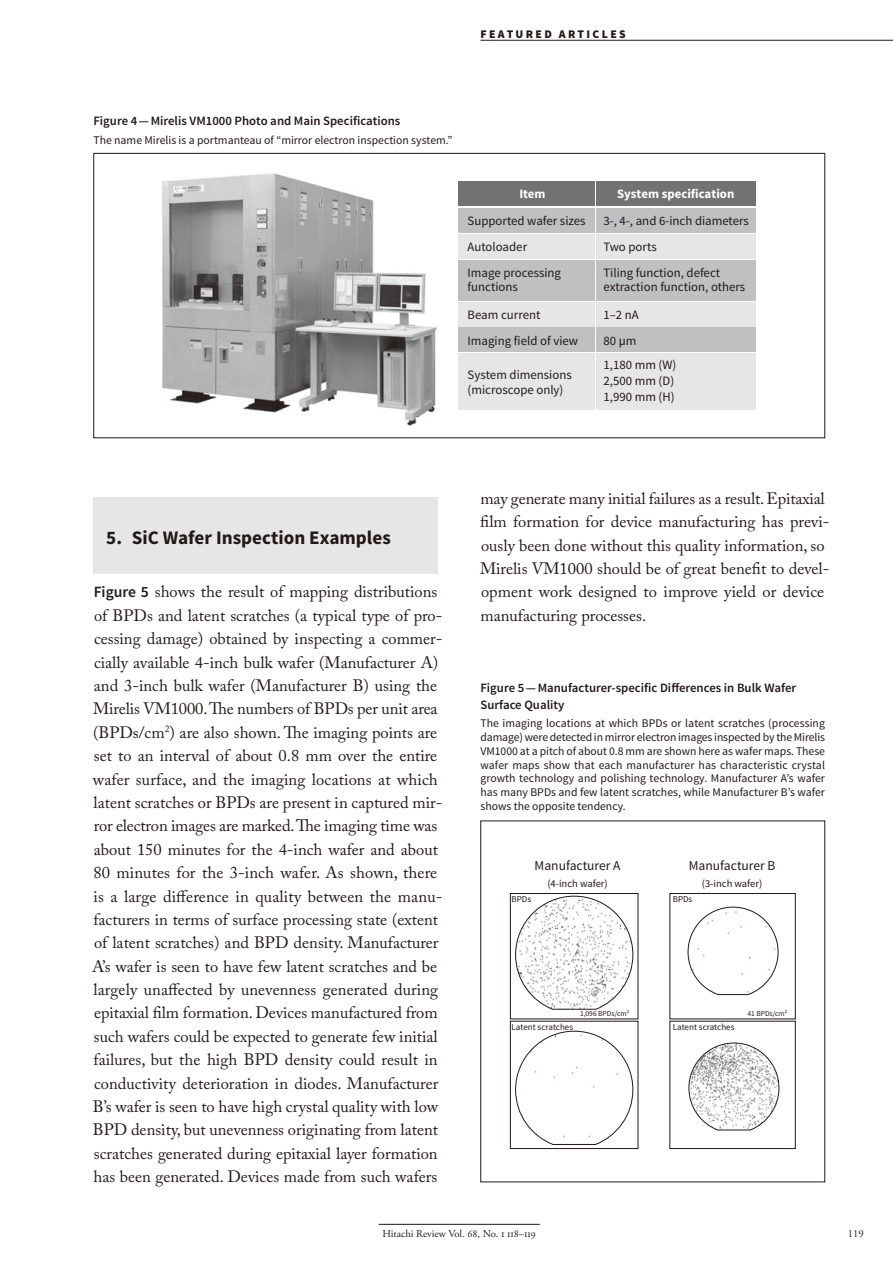
<style>
.page{position:relative;width:893px;height:1263px;background:#fff}
.page>*{position:absolute;margin:0;border:0;box-sizing:border-box;transform-origin:0 0}
.t1{font:700 19.2px "Source Sans Pro";color:#231916}
.t2{font:16.5px/23.4px "Adobe Caslon Pro";color:#231916}
.t3{font:13.5px "Source Sans Pro";color:#231916}
.t4{font:12.9px/25.8px "Source Sans Pro";color:#231916}
.t5{font:700 12.9px "Source Sans Pro";color:#fff}
.t6{font:600 12.75px/17px "Source Sans Pro";color:#231916}
.t7{font:11.7px/13.8px "Source Sans Pro";color:#231916;text-align:justify}
.t8{font:900 11.7px "Source Sans Pro";letter-spacing:.2em;color:#231916}
.t9{font:10.65px "Adobe Garamond Pro";color:#231916}
.t10{font:10.5px "Source Sans Pro";color:#231916}
.t11{font:9px "Source Sans Pro";color:#231916}
.t12{font:7.5px "Source Sans Pro";color:#231916}
.s1{font-family:"Source Sans Pro";font-weight:600;font-size:15.6px}
.s2{color:#fff}
</style>
<div class="page">
<hr style="left:379px;top:1224px;width:161px;height:1px;background:#231916">
<hr style="left:480px;top:40px;width:412px;height:1px;background:#231916">
<div style="left:94px;top:498px;width:344px;height:76px;background:#e6e6e7"></div>
<svg style="left:515px;top:895px;width:119px;height:115px"></svg>
<svg style="left:515px;top:1030px;width:119px;height:115px"></svg>
<svg style="left:687px;top:906px;width:92px;height:89px"></svg>
<svg style="left:688px;top:1042px;width:92px;height:89px"></svg>
<div style="left:510px;top:893px;width:128px;height:126px;border:1px solid #231916"></div>
<div style="left:510px;top:1021px;width:128px;height:128px;border:1px solid #231916"></div>
<div style="left:458px;top:181px;width:137px;height:25px;background:#727272"></div>
<div style="left:596px;top:181px;width:159px;height:25px;background:#727272"></div>
<div style="left:458px;top:208px;width:137px;height:25px;background:#bfc0c1"></div>
<div style="left:596px;top:208px;width:159px;height:25px;background:#bfc0c1"></div>
<div style="left:458px;top:234px;width:137px;height:25px;background:#e6e6e7"></div>
<div style="left:596px;top:234px;width:159px;height:25px;background:#e6e6e7"></div>
<div style="left:458px;top:302px;width:137px;height:24px;background:#e6e6e7"></div>
<div style="left:596px;top:302px;width:159px;height:24px;background:#e6e6e7"></div>
<div style="left:458px;top:327px;width:137px;height:25px;background:#bfc0c1"></div>
<div style="left:596px;top:327px;width:159px;height:25px;background:#bfc0c1"></div>
<div style="left:458px;top:353px;width:137px;height:56px;background:#e6e6e7"></div>
<div style="left:596px;top:353px;width:159px;height:56px;background:#e6e6e7"></div>
<div style="left:458px;top:260px;width:137px;height:41px;background:#bfc0c1"></div>
<div style="left:596px;top:260px;width:159px;height:41px;background:#bfc0c1"></div>
<img style="left:162px;top:173px;width:274px;height:253px">
<p class="t8" style="left:480px;top:27px;width:147px">FEATURED ARTICLES</p>
<p class="t6" style="left:94px;top:114px;width:308px">Figure 4 — Mirelis VM1000 Photo and Main Specifications</p>
<p class="t7" style="left:94px;top:134px;width:360px">The name Mirelis is a portmanteau of “mirror electron inspection system.”</p>
<p class="t5" style="left:519px;top:186px;width:28px">Item</p>
<p class="t5" style="left:617px;top:186px;width:119px">System specification</p>
<p class="t4" style="left:468px;top:209px;width:119px">Supported wafer sizes<br>Autoloader<br>Image processing</p>
<p class="t4" style="left:468px;top:274px;width:74px;line-height:27.8px">functions<br>Beam current</p>
<p class="t4" style="left:468px;top:328px;width:112px">Imaging field of view</p>
<p class="t4" style="left:468px;top:368px;width:106px;line-height:15.5px">System dimensions (microscope only)</p>
<p class="t4" style="left:603px;top:209px;width:147px">3-, 4-, and 6-inch diameters<br>Two ports<br>Tiling function, defect</p>
<p class="t4" style="left:603px;top:274px;width:143px;line-height:27.8px">extraction function, others<br>1–2 nA</p>
<p class="t4" style="left:603px;top:329px;width:74px;line-height:24.2px">80 µm<br>1,180 mm (W)</p>
<p class="t4" style="left:603px;top:374px;width:73px;line-height:16.2px">2,500 mm (D)<br>1,990 mm (H)</p>
<p class="t1" style="left:106px;top:526px;width:286px">5. SiC Wafer Inspection Examples</p>
<p class="t2" style="left:92px;top:582px;width:352px"><span class="s1">Figure 5</span> shows the result of mapping distributions of BPDs and latent scratches (a typical type of pro&shy;cessing damage) obtained by inspecting a commer&shy;cially available 4-inch bulk wafer (Manufacturer A) and 3-inch bulk wafer (Manufacturer B) using the Mirelis VM1000. The numbers of BPDs per unit area (BPDs/cm<sup>2</sup>) are also shown. The imaging points are set to an interval of about 0.8 mm over the entire wafer surface, and the imaging locations at which latent scratches or BPDs are present in captured mir&shy;ror electron images are marked. The imaging time was about 150 minutes for the 4-inch wafer and about 80 minutes for the 3-inch wafer. As shown, there is a large difference in quality between the manu&shy;facturers in terms of surface processing state (extent of latent scratches) and BPD density. Manufacturer A’s wafer is seen to have few latent scratches and be largely unaffected by unevenness generated during epitaxial film formation. Devices manufactured from such wafers could be expected to generate few initial failures, but the high BPD density could result in conductivity deterioration in diodes. Manufacturer B’s wafer is seen to have high crystal quality with low BPD density, but unevenness originating from latent scratches generated during epitaxial layer formation has been generated. Devices made from such wafers</p>
<p class="t2" style="left:480px;top:489px;width:351px">may generate many initial failures as a result. Epitaxial film formation for device manufacturing has previ&shy;ously been done without this quality information, so Mirelis VM1000 should be of great benefit to devel&shy;opment work designed to improve yield or device manufacturing processes.</p>
<p class="t6" style="left:480px;top:680px;width:317px">Figure 5 — Manufacturer-specific Differences in Bulk Wafer<br>Surface Quality</p>
<p class="t7" style="left:480px;top:717px;width:346px">The imaging locations at which BPDs or latent scratches (processing damage) were detected in mirror electron images inspected by the Mirelis VM1000 at a pitch of about 0.8 mm are shown here as wafer maps. These wafer maps show that each manufacturer has characteristic crystal growth technology and polishing technology. Manufacturer A’s wafer has many BPDs and few latent scratches, while Manufacturer B’s wafer shows the opposite tendency.</p>
<p class="t3" style="left:535px;top:858px;width:87px">Manufacturer A</p>
<p class="t3" style="left:689px;top:858px;width:88px">Manufacturer B</p>
<p class="t10" style="left:547px;top:877px;width:62px">(4-inch wafer)</p>
<p class="t10" style="left:702px;top:877px;width:62px">(3-inch wafer)</p>
<p class="t11" style="left:511px;top:894px;width:21px">BPDs</p>
<p class="t11" style="left:673px;top:894px;width:21px">BPDs</p>
<p class="t12" style="left:580px;top:1010px;width:51px">1,096 BPDs/cm<sup>2</sup></p>
<p class="t12" style="left:747px;top:1010px;width:41px">41 BPDs/cm<sup>2</sup></p>
<p class="t11" style="left:511px;top:1022px;width:63px">Latent scratches</p>
<p class="t11" style="left:673px;top:1022px;width:63px">Latent scratches</p>
<p class="t9" style="left:382px;top:1228px;width:155px">Hitachi Review Vol. 68, No. 1 118–119</p>
<p class="t9" style="left:848px;top:1228px;width:20px">119<span class="s2">.</span></p>
</div>
